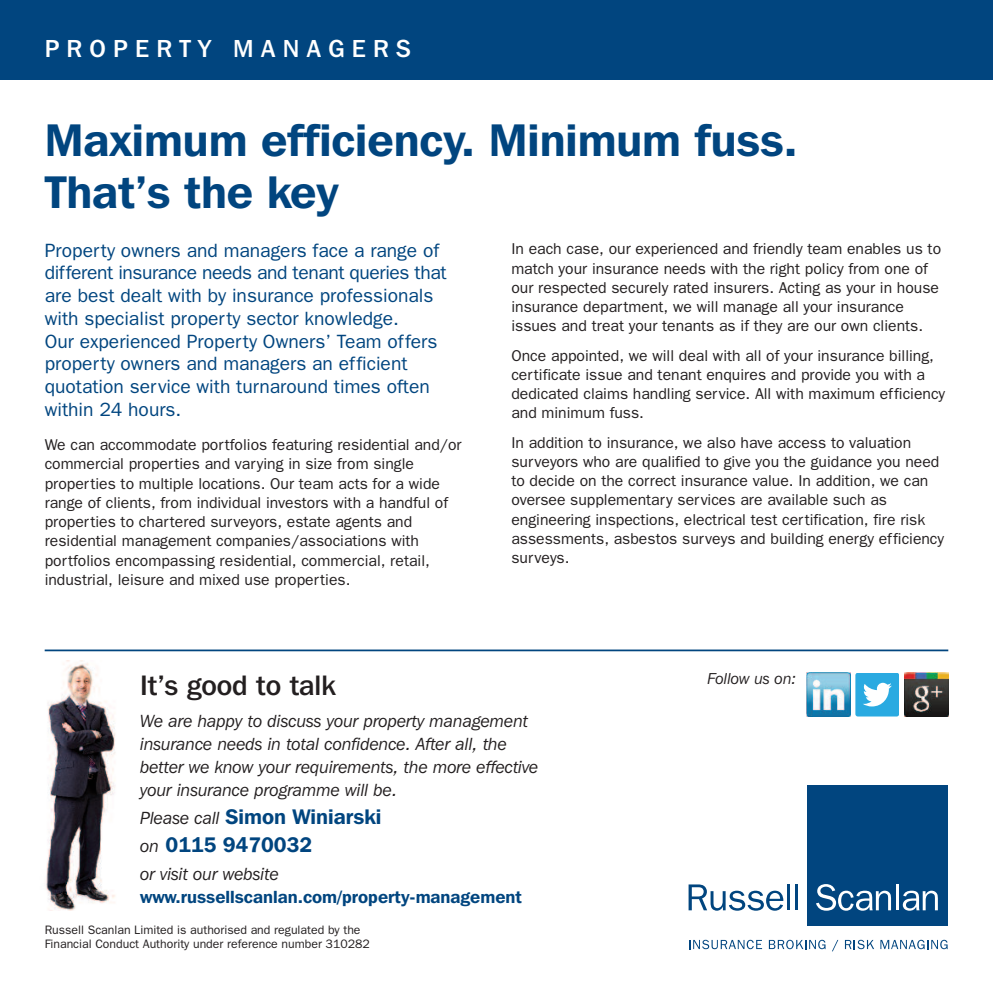
<style>
.page{position:relative;width:993px;height:993px;background:#fff}
.page>*{position:absolute;margin:0;border:0;box-sizing:border-box;transform-origin:0 0}
.t1{font:600 45.5px/52.5px "Franklin Gothic IT Cby BT";color:#01457f}
.t2{font:500 28px "Franklin Gothic IT Cby BT";color:#231f20}
.t3{font:500 24.5px "Franklin Gothic IT Cby BT";letter-spacing:.3em;color:#fff}
.t4{font:600 21px/28px "Franklin Gothic IT Cby BT";color:#01457f}
.t5{font:19.25px/22.8px "Franklin Gothic";color:#01457f}
.t6{font:italic 17.5px/22.8px "Franklin Gothic IT Cby BT";color:#231f20}
.t7{font:600 17.5px "Franklin Gothic IT Cby BT";color:#01457f}
.t8{font:15.75px/19.2px "Franklin Gothic";color:#231f20}
.t9{font:italic 15.75px "Franklin Gothic IT Cby BT";color:#231f20}
.t10{font:12.25px/14px "Franklin Gothic";color:#231f20}
.s1{font-weight:400;font-style:italic;font-size:17.5px;color:#231f20}
</style>
<div class="page">
<div style="left:0;top:0;width:992px;height:79px;background:#01457f"></div>
<hr style="left:45px;top:649px;width:902px;height:2px;background:#01457f">
<div style="left:806px;top:784px;width:141px;height:141px;background:#01457f"></div>
<svg style="left:688px;top:884px;width:95px;height:26px"></svg>
<hr style="left:786px;top:884px;width:3px;height:26px;background:#01457f">
<hr style="left:795px;top:884px;width:3px;height:26px;background:#01457f">
<svg style="left:816px;top:884px;width:74px;height:26px"></svg>
<hr style="left:895px;top:884px;width:3px;height:26px;background:#fff">
<svg style="left:902px;top:890px;width:35px;height:20px"></svg>
<svg style="left:689px;top:939px;width:72px;height:9px"></svg>
<svg style="left:768px;top:939px;width:57px;height:9px"></svg>
<svg style="left:832px;top:939px;width:6px;height:12px"></svg>
<svg style="left:844px;top:939px;width:29px;height:9px"></svg>
<svg style="left:880px;top:939px;width:67px;height:9px"></svg>
<div style="left:855px;top:672px;width:43px;height:44px;background:#2aaae1;border-radius:2px"></div>
<svg style="left:863px;top:682px;width:28px;height:24px"></svg>
<img style="left:806px;top:672px;width:43px;height:44px">
<img style="left:904px;top:672px;width:43px;height:44px">
<img style="left:46px;top:660px;width:69px;height:249px">
<h3 class="t3" style="left:45px;top:40px;width:368px">PROPERTY MANAGERS</h3>
<h1 class="t1" style="left:45px;top:118px;width:754px">Maximum efficiency. Minimum fuss.<br>That’s the key</h1>
<p class="t5" style="left:45px;top:238px;width:403px">Property owners and managers face a range of different insurance needs and tenant queries that are best dealt with by insurance professionals with specialist property sector knowledge.<br>Our experienced Property Owners’ Team offers property owners and managers an efficient quotation service with turnaround times often within 24 hours.</p>
<p class="t8" style="left:45px;top:435px;width:418px">We can accommodate portfolios featuring residential and/or commercial properties and varying in size from single properties to multiple locations. Our team acts for a wide range of clients, from individual investors with a handful of properties to chartered surveyors, estate agents and residential management companies/associations with portfolios encompassing residential, commercial, retail, industrial, leisure and mixed use properties.</p>
<p class="t8" style="left:511px;top:239px;width:431px">In each case, our experienced and friendly team enables us to match your insurance needs with the right policy from one of our respected securely rated insurers. Acting as your in house insurance department, we will manage all your insurance issues and treat your tenants as if they are our own clients.</p>
<p class="t8" style="left:511px;top:345px;width:435px">Once appointed, we will deal with all of your insurance billing, certificate issue and tenant enquires and provide you with a dedicated claims handling service. All with maximum efficiency and minimum fuss.</p>
<p class="t8" style="left:511px;top:432px;width:434px">In addition to insurance, we also have access to valuation surveyors who are qualified to give you the guidance you need to decide on the correct insurance value. In addition, we can oversee supplementary services are available such as engineering inspections, electrical test certification, fire risk assessments, asbestos surveys and building energy efficiency surveys.</p>
<h2 class="t2" style="left:140px;top:675px;width:197px">It’s good to talk</h2>
<p class="t6" style="left:140px;top:711px;width:399px">We are happy to discuss your property management insurance needs in total confidence. After all, the better we know your requirements, the more effective your insurance programme will be.</p>
<h3 class="t4" style="left:140px;top:804px;width:243px"><span class="s1">Please call</span> Simon Winiarski <span class="s1">on</span> 0115 9470032</h3>
<p class="t6" style="left:140px;top:863px;width:140px">or visit our website</p>
<p class="t7" style="left:140px;top:890px;width:383px">www.russellscanlan.com/property-management</p>
<p class="t10" style="left:45px;top:922px;width:326px">Russell Scanlan Limited is authorised and regulated by the<br>Financial Conduct Authority under reference number 310282</p>
<p class="t9" style="left:707px;top:673px;width:90px">Follow us on:</p>
</div>
